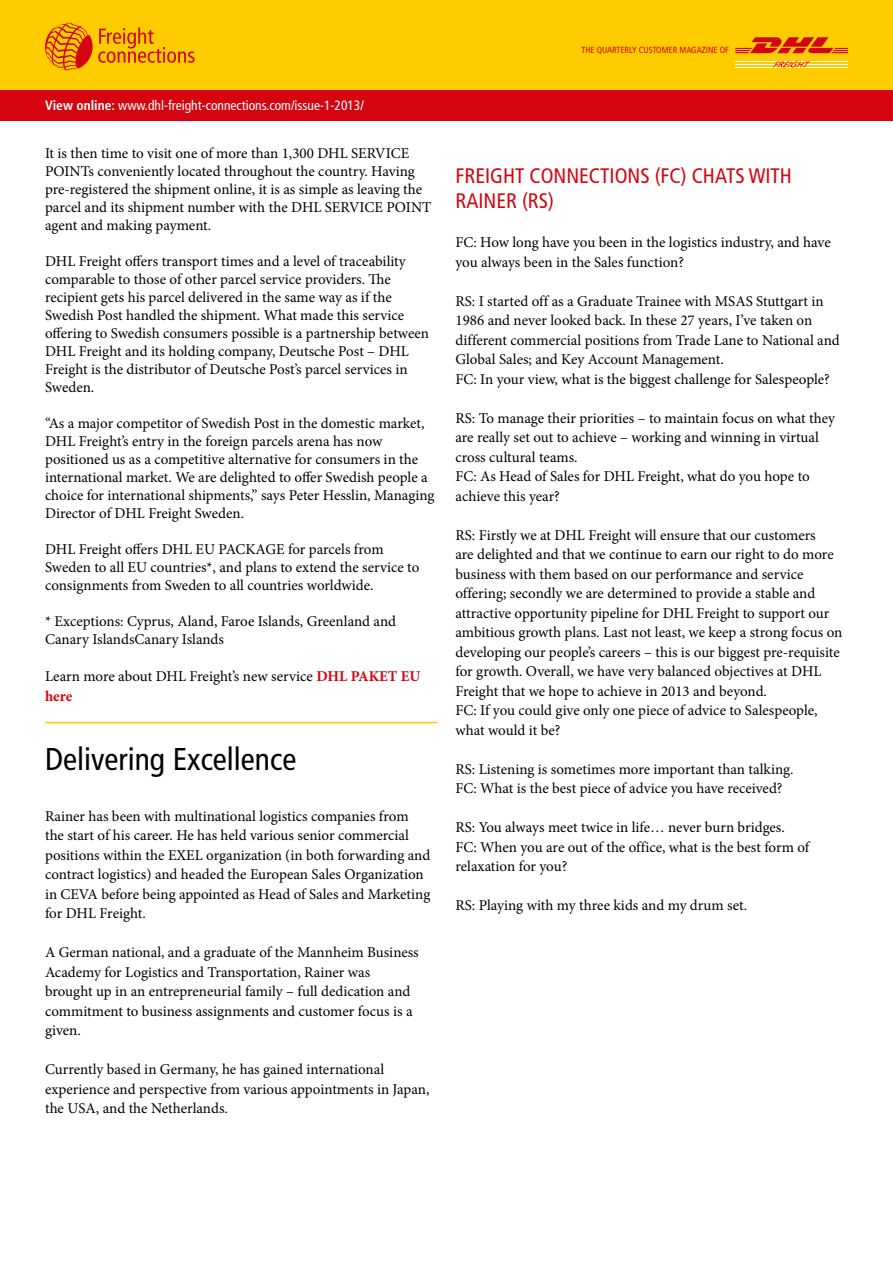
<style>
.page{position:relative;width:893px;height:1263px;background:#fff}
.page>*{position:absolute;margin:0;border:0;box-sizing:border-box;transform-origin:0 0}
.t1{font:condensed 31.5px "Frutiger LT Std";color:#000}
.t2{font:condensed 21px/25.2px "Frutiger LT Std";color:#d40511}
.t3{font:15px/19.5px "Minion Pro";letter-spacing:-.005em;color:#000}
.t4{font:condensed 13.5px "Frutiger LT Std";color:#fff}
.t5{font:condensed 8.85px "Frutiger LT Std";color:#d40511}
.s1{font-weight:700}
.s2{font-weight:700;color:#d40511}
</style>
<div class="page">
<div style="left:0;top:0;width:893px;height:90px;background:#fc0"></div>
<svg style="left:98px;top:27px;width:97px;height:36px"></svg>
<svg style="left:46px;top:23px;width:45px;height:48px"></svg>
<hr style="left:735px;top:62px;width:113px;height:1px;background:#fff">
<hr style="left:735px;top:64px;width:113px;height:1px;background:#fff">
<hr style="left:735px;top:67px;width:113px;height:1px;background:#fff">
<svg style="left:773px;top:61px;width:37px;height:6px"></svg>
<svg style="left:735px;top:37px;width:113px;height:16px"></svg>
<div style="left:0;top:90px;width:893px;height:30px;background:#d40511"></div>
<hr style="left:45px;top:722px;width:392px;height:1px;background:#fc0">
<p class="t4" style="left:45px;top:97px;width:320px"><span class="s1">View online:</span> WWW.DHL-FREIGHT-CONNECTIONS.COM/ISSUE-1-2013/</p>
<p class="t3" style="left:45px;top:144px;width:388px;line-height:18px">It is then time to visit one of more than 1,300 DHL SERVICE POINTs conveniently located throughout the country. Having pre-registered the shipment online, it is as simple as leaving the parcel and its shipment number with the DHL SERVICE POINT agent and making payment.</p>
<p class="t3" style="left:45px;top:252px;width:386px;line-height:18px">DHL Freight offers transport times and a level of traceability comparable to those of other parcel service providers. The recipient gets his parcel delivered in the same way as if the Swedish Post handled the shipment. What made this service offering to Swedish consumers possible is a partnership between DHL Freight and its holding company, Deutsche Post – DHL Freight is the distributor of Deutsche Post’s parcel services in Sweden.</p>
<p class="t3" style="left:45px;top:414px;width:391px;line-height:18px">“As a major competitor of Swedish Post in the domestic market, DHL Freight’s entry in the foreign parcels arena has now positioned us as a competitive alternative for consumers in the international market. We are delighted to offer Swedish people a choice for international shipments,” says Peter Hesslin, Managing Director of DHL Freight Sweden.</p>
<p class="t3" style="left:45px;top:540px;width:376px;line-height:18px">DHL Freight offers DHL EU PACKAGE for parcels from<br>Sweden to all EU countries*, and plans to extend the service to consignments from Sweden to all countries worldwide.</p>
<p class="t3" style="left:45px;top:612px;width:353px;line-height:18px">* Exceptions: Cyprus, Aland, Faroe Islands, Greenland and<br>Canary IslandsCanary Islands</p>
<p class="t3" style="left:45px;top:667px;width:377px">Learn more about DHL Freight’s new service <span class="s2">DHL PAKET EU here</span></p>
<h1 class="t1" style="left:45px;top:741px;width:253px">DELIVERING EXCELLENCE</h1>
<p class="t3" style="left:45px;top:806px;width:387px">Rainer has been with multinational logistics companies from the start of his career. He has held various senior commercial positions within the EXEL organization (in both forwarding and contract logistics) and headed the European Sales Organization in CEVA before being appointed as Head of Sales and Marketing for DHL Freight.</p>
<p class="t3" style="left:45px;top:943px;width:375px">A German national, and a graduate of the Mannheim Business Academy for Logistics and Transportation, Rainer was brought up in an entrepreneurial family – full dedication and commitment to business assignments and customer focus is a given.</p>
<p class="t3" style="left:45px;top:1060px;width:386px">Currently based in Germany, he has gained international experience and perspective from various appointments in Japan, the USA, and the Netherlands.</p>
<p class="t5" style="left:581px;top:45px;width:149px">THE QUARTERLY CUSTOMER MAGAZINE OF</p>
<h2 class="t2" style="left:455px;top:163px;width:338px">FREIGHT CONNECTIONS (FC) CHATS WITH<br>RAINER (RS)</h2>
<p class="t3" style="left:455px;top:233px;width:377px">FC: How long have you been in the logistics industry, and have you always been in the Sales function?</p>
<p class="t3" style="left:455px;top:291px;width:386px">RS: I started off as a Graduate Trainee with MSAS Stuttgart in 1986 and never looked back. In these 27 years, I’ve taken on different commercial positions from Trade Lane to National and Global Sales; and Key Account Management.<br>FC: In your view, what is the biggest challenge for Salespeople?</p>
<p class="t3" style="left:455px;top:408px;width:381px">RS: To manage their priorities – to maintain focus on what they are really set out to achieve – working and winning in virtual cross cultural teams.<br>FC: As Head of Sales for DHL Freight, what do you hope to achieve this year?</p>
<p class="t3" style="left:455px;top:525px;width:388px">RS: Firstly we at DHL Freight will ensure that our customers<br>are delighted and that we continue to earn our right to do more business with them based on our performance and service offering; secondly we are determined to provide a stable and attractive opportunity pipeline for DHL Freight to support our ambitious growth plans. Last not least, we keep a strong focus on developing our people’s careers – this is our biggest pre-requisite for growth. Overall, we have very balanced objectives at DHL Freight that we hope to achieve in 2013 and beyond.<br>FC: If you could give only one piece of advice to Salespeople, what would it be?</p>
<p class="t3" style="left:455px;top:759px;width:340px">RS: Listening is sometimes more important than talking.<br>FC: What is the best piece of advice you have received?</p>
<p class="t3" style="left:455px;top:818px;width:355px">RS: You always meet twice in life… never burn bridges.<br>FC: When you are out of the office, what is the best form of relaxation for you?</p>
<p class="t3" style="left:455px;top:896px;width:293px">RS: Playing with my three kids and my drum set.</p>
</div>
